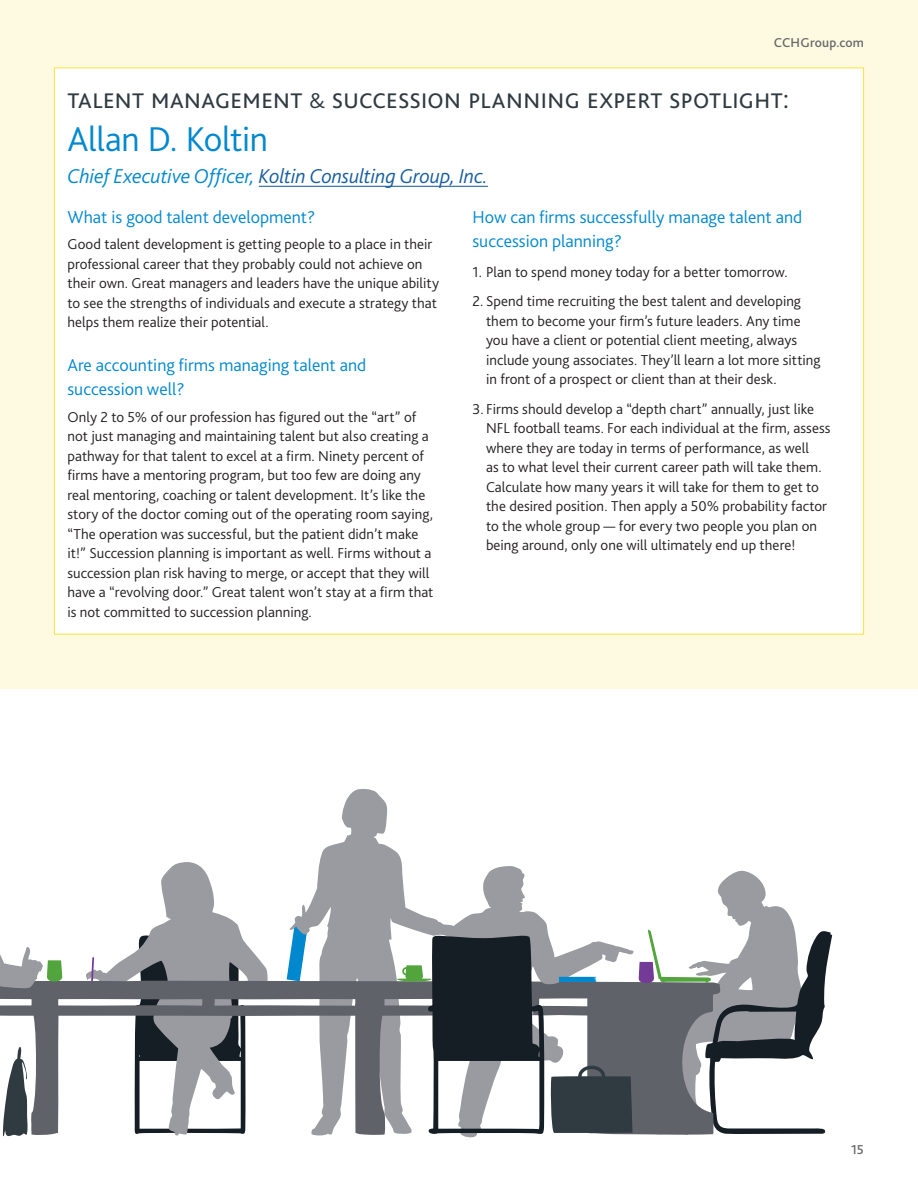
<style>
.page{position:relative;width:918px;height:1188px;background:#fff}
.page>*{position:absolute;margin:0;border:0;box-sizing:border-box;transform-origin:0 0}
.Expert{font:300 36px "Bliss 2";letter-spacing:-.01em;color:#0088ce}
.Expert_Spotlight{font:300 30px "Bliss 2";color:#2f3b41}
.Expert_Title{font:italic 300 21px "Bliss 2";letter-spacing:-.005em;color:#175d9e}
.Body_Text_-_Emphasiz{font:300 18px/24px "Bliss 2";color:#0088ce}
.t1{font:300 15px/19.5px "Bliss 2";color:#231f20}
.t2{font:500 13.5px "Bliss 2";letter-spacing:.01em;color:#69696c}
.s1{font-size:22.5px}
.s2{color:#0088ce}
</style>
<div class="page">
<div style="left:0;top:0;width:918px;height:688px;background:#fefae2"></div>
<div style="left:54px;top:68px;width:810px;height:566px;background:#fff;border:1px solid #ffe23a"></div>
<hr style="left:259px;top:186px;width:229px;height:1px;background:#175d9e">
<svg style="left:287px;top:929px;width:3px;height:51px"></svg>
<svg style="left:86px;top:862px;width:182px;height:274px"></svg>
<svg style="left:638px;top:870px;width:157px;height:110px"></svg>
<svg style="left:290px;top:788px;width:143px;height:348px;fill:#999ba1"></svg>
<svg style="left:63px;top:980px;width:650px;height:155px"></svg>
<svg style="left:433px;top:866px;width:201px;height:272px"></svg>
<svg style="left:397px;top:935px;width:147px;height:200px"></svg>
<svg style="left:91px;top:957px;width:3px;height:24px"></svg>
<svg style="left:0;top:947px;width:63px;height:190px"></svg>
<svg style="left:639px;top:930px;width:193px;height:204px"></svg>
<svg style="left:559px;top:977px;width:37px;height:5px"></svg>
<svg style="left:550px;top:1066px;width:83px;height:67px;background:#434d53"></svg>
<p class="t2" style="left:774px;top:34px;width:92px">CCHGroup.com</p>
<p class="Expert_Spotlight" style="left:68px;top:79px;width:723px">talent management <span class="s1">&amp;</span> succession planning expert spotlight:</p>
<p class="Expert" style="left:68px;top:117px;width:202px">Allan D. Koltin</p>
<p class="Expert_Title" style="left:68px;top:163px;width:422px"><span class="s2">Chief Executive Officer,</span> Koltin Consulting Group, Inc.</p>
<p class="Body_Text_-_Emphasiz" style="left:68px;top:204px;width:249px">What is good talent development?</p>
<p class="t1" style="left:68px;top:234px;width:372px">Good talent development is getting people to a place in their professional career that they probably could not achieve on their own. Great managers and leaders have the unique ability to see the strengths of individuals and execute a strategy that helps them realize their potential.</p>
<p class="Body_Text_-_Emphasiz" style="left:68px;top:353px;width:300px">Are accounting firms managing talent and succession well?</p>
<p class="t1" style="left:68px;top:407px;width:368px">Only 2 to 5% of our profession has figured out the “art” of not just managing and maintaining talent but also creating a pathway for that talent to excel at a firm. Ninety percent of firms have a mentoring program, but too few are doing any real mentoring, coaching or talent development. It’s like the story of the doctor coming out of the operating room saying, “The operation was successful, but the patient didn’t make it!” Succession planning is important as well. Firms without a succession plan risk having to merge, or accept that they will have a “revolving door.” Great talent won’t stay at a firm that is not committed to succession planning.</p>
<p class="Body_Text_-_Emphasiz" style="left:472px;top:204px;width:331px">How can firms successfully manage talent and succession planning?</p>
<p class="t1" style="left:472px;top:261px;width:317px">1. Plan to spend money today for a better tomorrow.</p>
<p class="t1" style="left:486px;top:291px;width:336px;text-indent:-14px">2. Spend time recruiting the best talent and developing them to become your firm’s future leaders. Any time you have a client or potential client meeting, always include young associates. They’ll learn a lot more sitting in front of a prospect or client than at their desk.</p>
<p class="t1" style="left:486px;top:399px;width:346px;text-indent:-14px">3. Firms should develop a “depth chart” annually, just like NFL football teams. For each individual at the firm, assess where they are today in terms of performance, as well<br>as to what level their current career path will take them.<br>Calculate how many years it will take for them to get to the desired position. Then apply a 50% probability factor to the whole group — for every two people you plan on being around, only one will ultimately end up there!</p>
<p class="t2" style="left:851px;top:1141px;width:14px">15</p>
</div>
